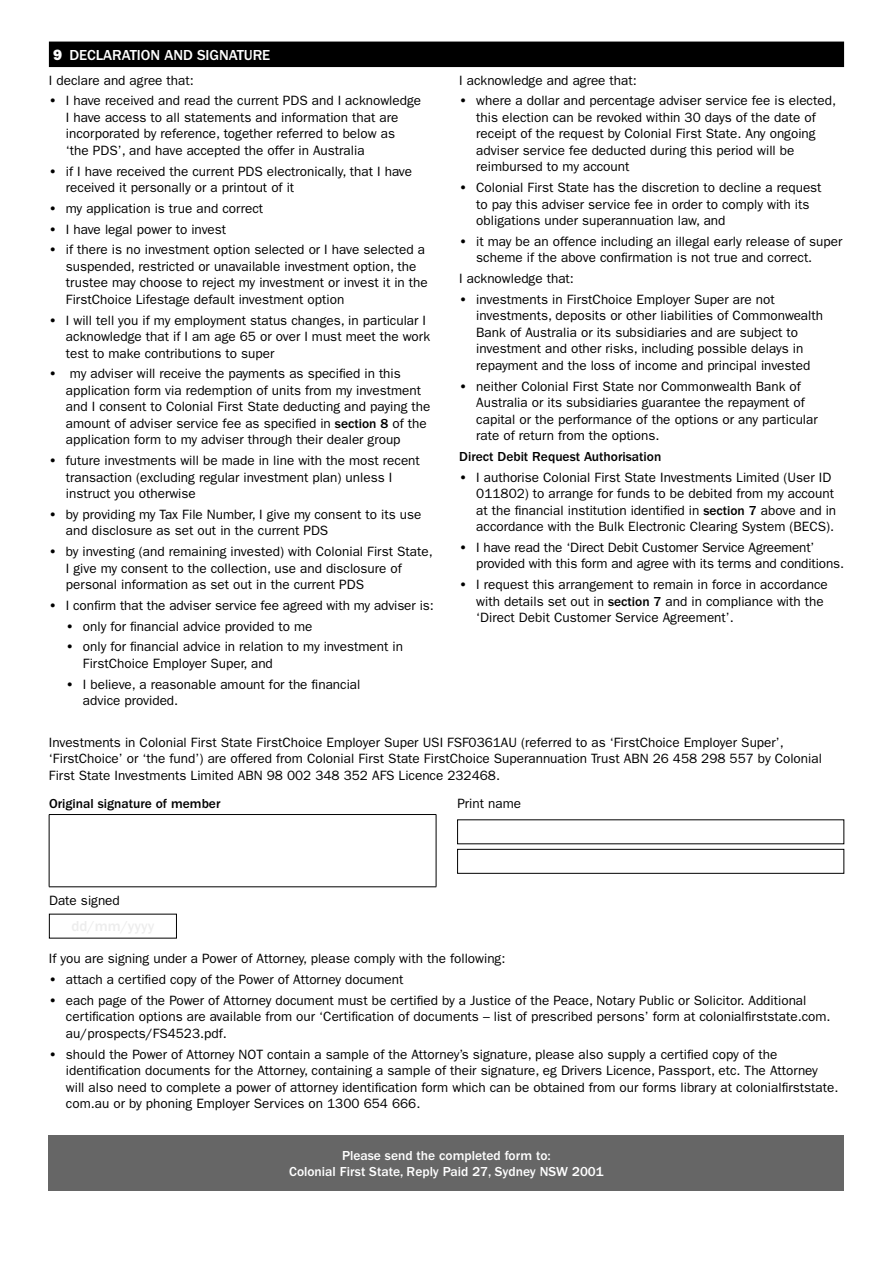
<style>
.page{position:relative;width:893px;height:1263px;background:#fff}
.page>*{position:absolute;margin:0;border:0;box-sizing:border-box;transform-origin:0 0}
.t1{font:500 15px "ITC Franklin Gothic Std";letter-spacing:-.005em;color:#fff}
.t2{font:13.5px/16.5px "ITC Franklin Gothic Std";color:#000}
.t3{font:500 13.5px/16.5px "ITC Franklin Gothic Std";color:#fff;text-align:center}
.t4{font:500 13.5px "ITC Franklin Gothic Std";color:#000}
.s1{font-family:"ITC Franklin Gothic Std Hvy";font-weight:400}
.s2{font-weight:600}
.s3{font-weight:500}
</style>
<div class="page">
<div style="left:49px;top:42px;width:795px;height:25px;background:#000"></div>
<hr style="left:49px;top:814px;width:387px;height:1px;background:#000">
<hr style="left:49px;top:815px;width:1px;height:71px;background:#000">
<hr style="left:436px;top:815px;width:1px;height:71px;background:#000">
<hr style="left:49px;top:886px;width:387px;height:1px;background:#000">
<div style="left:457px;top:849px;width:387px;height:24px;border:1px solid #000"></div>
<div style="left:49px;top:1136px;width:795px;height:55px;background:#666"></div>
<p class="t1" style="left:53px;top:46px;width:219px"><span class="s1">9</span> DECLARATION AND SIGNATURE</p>
<p class="t2" style="left:49px;top:72px;width:146px">I declare and agree that:</p>
<p class="t2" style="left:66px;top:93px;width:357px;text-indent:-17px"><span class="s2">•</span> I have received and read the current PDS and I acknowledge I have access to all statements and information that are incorporated by reference, together referred to below as ‘the PDS’, and have accepted the offer in Australia</p>
<p class="t2" style="left:66px;top:163px;width:348px;text-indent:-17px"><span class="s2">•</span> if I have received the current PDS electronically, that I have received it personally or a printout of it</p>
<p class="t2" style="left:49px;top:200px;width:216px"><span class="s2">•</span> my application is true and correct</p>
<p class="t2" style="left:49px;top:221px;width:179px"><span class="s2">•</span> I have legal power to invest</p>
<p class="t2" style="left:66px;top:242px;width:363px;text-indent:-17px"><span class="s2">•</span> if there is no investment option selected or I have selected a suspended, restricted or unavailable investment option, the trustee may choose to reject my investment or invest it in the FirstChoice Lifestage default investment option</p>
<p class="t2" style="left:66px;top:312px;width:366px;text-indent:-17px"><span class="s2">•</span> I will tell you if my employment status changes, in particular I acknowledge that if I am age 65 or over I must meet the work test to make contributions to super</p>
<p class="t2" style="left:66px;top:366px;width:366px;text-indent:-17px"><span class="s2">•</span> my adviser will receive the payments as specified in this application form via redemption of units from my investment and I consent to Colonial First State deducting and paying the amount of adviser service fee as specified in <span class="s3">section 8</span> of the application form to my adviser through their dealer group</p>
<p class="t2" style="left:66px;top:452px;width:355px;text-indent:-17px"><span class="s2">•</span> future investments will be made in line with the most recent transaction (excluding regular investment plan) unless I instruct you otherwise</p>
<p class="t2" style="left:66px;top:506px;width:357px;text-indent:-17px"><span class="s2">•</span> by providing my Tax File Number, I give my consent to its use and disclosure as set out in the current PDS</p>
<p class="t2" style="left:66px;top:543px;width:368px;text-indent:-17px"><span class="s2">•</span> by investing (and remaining invested) with Colonial First State,<br>I give my consent to the collection, use and disclosure of personal information as set out in the current PDS</p>
<p class="t2" style="left:49px;top:597px;width:386px"><span class="s2">•</span> I confirm that the adviser service fee agreed with my adviser is:</p>
<p class="t2" style="left:66px;top:618px;width:248px"><span class="s2">•</span> only for financial advice provided to me</p>
<p class="t2" style="left:83px;top:639px;width:322px;text-indent:-17px"><span class="s2">•</span> only for financial advice in relation to my investment in<br>FirstChoice Employer Super, and</p>
<p class="t2" style="left:83px;top:676px;width:279px;text-indent:-17px"><span class="s2">•</span> I believe, a reasonable amount for the financial advice provided.</p>
<p class="t2" style="left:459px;top:72px;width:179px">I acknowledge and agree that:</p>
<p class="t2" style="left:476px;top:93px;width:361px;text-indent:-17px"><span class="s2">•</span> where a dollar and percentage adviser service fee is elected, this election can be revoked within 30 days of the date of receipt of the request by Colonial First State. Any ongoing adviser service fee deducted during this period will be reimbursed to my account</p>
<p class="t2" style="left:476px;top:179px;width:347px;text-indent:-17px"><span class="s2">•</span> Colonial First State has the discretion to decline a request to pay this adviser service fee in order to comply with its obligations under superannuation law, and</p>
<p class="t2" style="left:476px;top:233px;width:368px;text-indent:-17px"><span class="s2">•</span> it may be an offence including an illegal early release of super scheme if the above confirmation is not true and correct.</p>
<p class="t2" style="left:459px;top:270px;width:116px">I acknowledge that:</p>
<p class="t2" style="left:476px;top:291px;width:348px;text-indent:-17px"><span class="s2">•</span> investments in FirstChoice Employer Super are not investments, deposits or other liabilities of Commonwealth Bank of Australia or its subsidiaries and are subject to investment and other risks, including possible delays in repayment and the loss of income and principal invested</p>
<p class="t2" style="left:476px;top:378px;width:343px;text-indent:-17px"><span class="s2">•</span> neither Colonial First State nor Commonwealth Bank of Australia or its subsidiaries guarantee the repayment of capital or the performance of the options or any particular rate of return from the options.</p>
<p class="t4" style="left:459px;top:449px;width:204px">Direct Debit Request Authorisation</p>
<p class="t2" style="left:476px;top:469px;width:361px;text-indent:-17px"><span class="s2">•</span> I authorise Colonial First State Investments Limited (User ID 011802) to arrange for funds to be debited from my account at the financial institution identified in <span class="s3">section 7</span> above and in accordance with the Bulk Electronic Clearing System (BECS).</p>
<p class="t2" style="left:476px;top:539px;width:369px;text-indent:-17px"><span class="s2">•</span> I have read the ‘Direct Debit Customer Service Agreement’ provided with this form and agree with its terms and conditions.</p>
<p class="t2" style="left:476px;top:576px;width:353px;text-indent:-17px"><span class="s2">•</span> I request this arrangement to remain in force in accordance with details set out in <span class="s3">section 7</span> and in compliance with the ‘Direct Debit Customer Service Agreement’.</p>
<p class="t2" style="left:49px;top:734px;width:775px">Investments in Colonial First State FirstChoice Employer Super USI FSF0361AU (referred to as ‘FirstChoice Employer Super’, ‘FirstChoice’ or ‘the fund’) are offered from Colonial First State FirstChoice Superannuation Trust ABN 26 458 298 557 by Colonial<br>First State Investments Limited ABN 98 002 348 352 AFS Licence 232468.</p>
<p class="t4" style="left:49px;top:796px;width:173px">Original signature of member</p>
<p class="t2" style="left:457px;top:795px;width:65px">Print name</p>
<p class="t2" style="left:49px;top:892px;width:72px">Date signed</p>
<p class="t2" style="left:49px;top:951px;width:458px">If you are signing under a Power of Attorney, please comply with the following:</p>
<p class="t2" style="left:49px;top:971px;width:356px"><span class="s2">•</span> attach a certified copy of the Power of Attorney document</p>
<p class="t2" style="left:66px;top:992px;width:766px;text-indent:-17px"><span class="s2">•</span> each page of the Power of Attorney document must be certified by a Justice of the Peace, Notary Public or Solicitor. Additional certification options are available from our ‘Certification of documents – list of prescribed persons’ form at colonialfirststate.com. au/prospects/FS4523.pdf.</p>
<p class="t2" style="left:66px;top:1046px;width:774px;text-indent:-17px"><span class="s2">•</span> should the Power of Attorney NOT contain a sample of the Attorney’s signature, please also supply a certified copy of the identification documents for the Attorney, containing a sample of their signature, eg Drivers Licence, Passport, etc. The Attorney will also need to complete a power of attorney identification form which can be obtained from our forms library at colonialfirststate. com.au or by phoning Employer Services on 1300 654 666.</p>
<p class="t3" style="left:289px;top:1147px;width:316px">Please send the completed form to:<br>Colonial First State, Reply Paid 27, Sydney NSW 2001</p>
</div>
